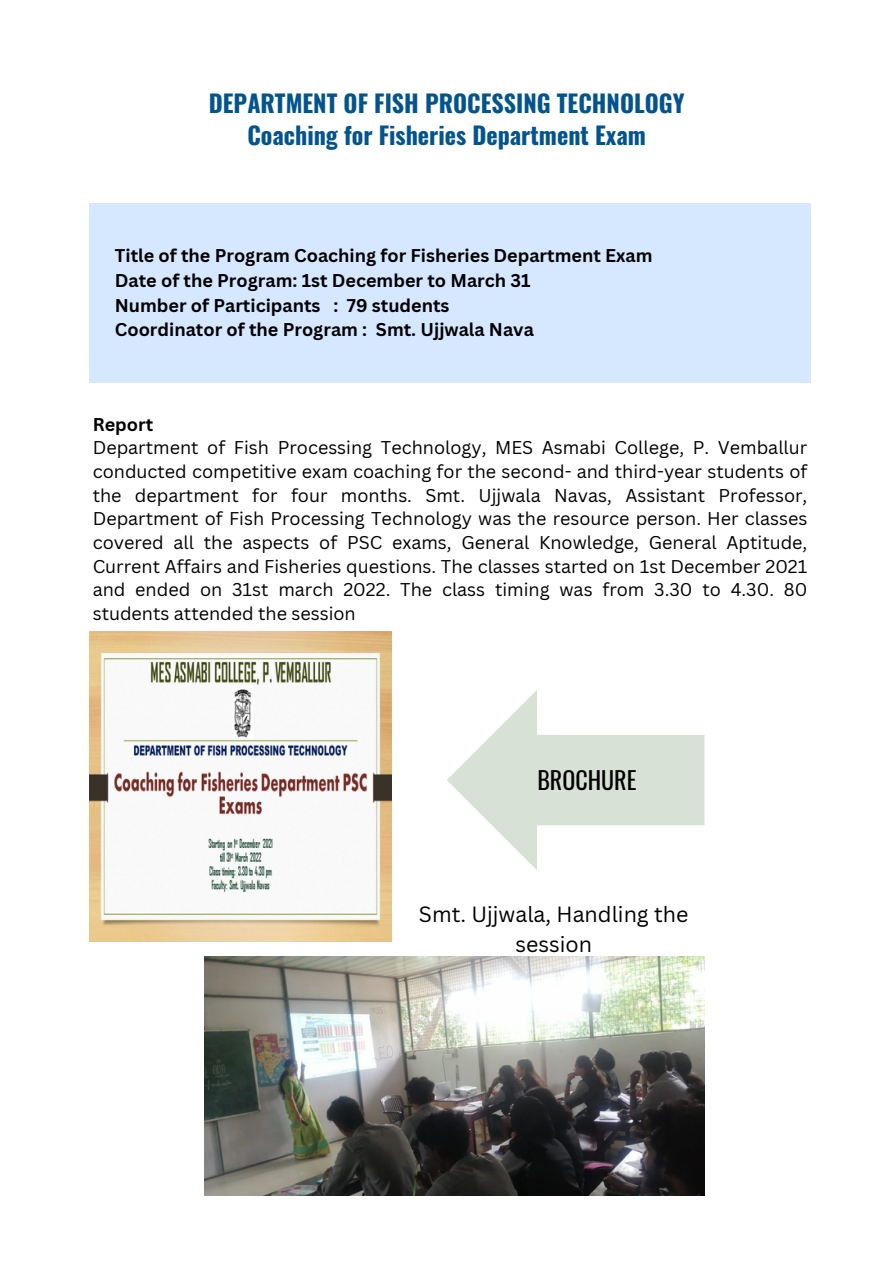
<style>
.page{position:relative;width:893px;height:1264px;background:#fff}
.page>*{position:absolute;margin:0;border:0;box-sizing:border-box;transform-origin:0 0}
.t1{font:700 24px/32.7px "Oswald";color:#03548d;text-align:center}
.t2{font:24px "Oswald";color:#000}
.t3{font:21.45px/29.4px "Canva Sans";color:#000;text-align:center}
.t4{font:18px/23.7px "Canva Sans";color:#000;text-align:justify}
.t5{font:700 18px/24.8px "Canva Sans";color:#000}
</style>
<div class="page">
<div style="left:89px;top:203px;width:721px;height:179px;background:#d6e8ff"></div>
<img style="left:89px;top:631px;width:302px;height:310px">
<svg style="left:447px;top:690px;width:257px;height:180px"></svg>
<img style="left:204px;top:956px;width:500px;height:239px">
<h1 class="t1" style="left:209px;top:86px;width:477px">DEPARTMENT OF FISH PROCESSING TECHNOLOGY<br>Coaching for Fisheries Department Exam</h1>
<p class="t5" style="left:115px;top:243px;width:539px">Title of the Program Coaching for Fisheries Department Exam Date of the Program: 1st December to March 31<br>Number of Participants : 79 students<br>Coordinator of the Program : Smt. Ujjwala Nava</p>
<p class="t5" style="left:93px;top:411px;width:62px">Report</p>
<p class="t4" style="left:93px;top:435px;width:716px">Department of Fish Processing Technology, MES Asmabi College, P. Vemballur conducted competitive exam coaching for the second- and third-year students of the department for four months. Smt. Ujjwala Navas, Assistant Professor, Department of Fish Processing Technology was the resource person. Her classes covered all the aspects of PSC exams, General Knowledge, General Aptitude, Current Affairs and Fisheries questions. The classes started on 1st December 2021 and ended on 31st march 2022. The class timing was from 3.30 to 4.30. 80 students attended the session</p>
<h4 class="t2" style="left:537px;top:761px;width:101px">BROCHURE</h4>
<h3 class="t3" style="left:419px;top:899px;width:271px">Smt. Ujjwala, Handling the session</h3>
</div>
